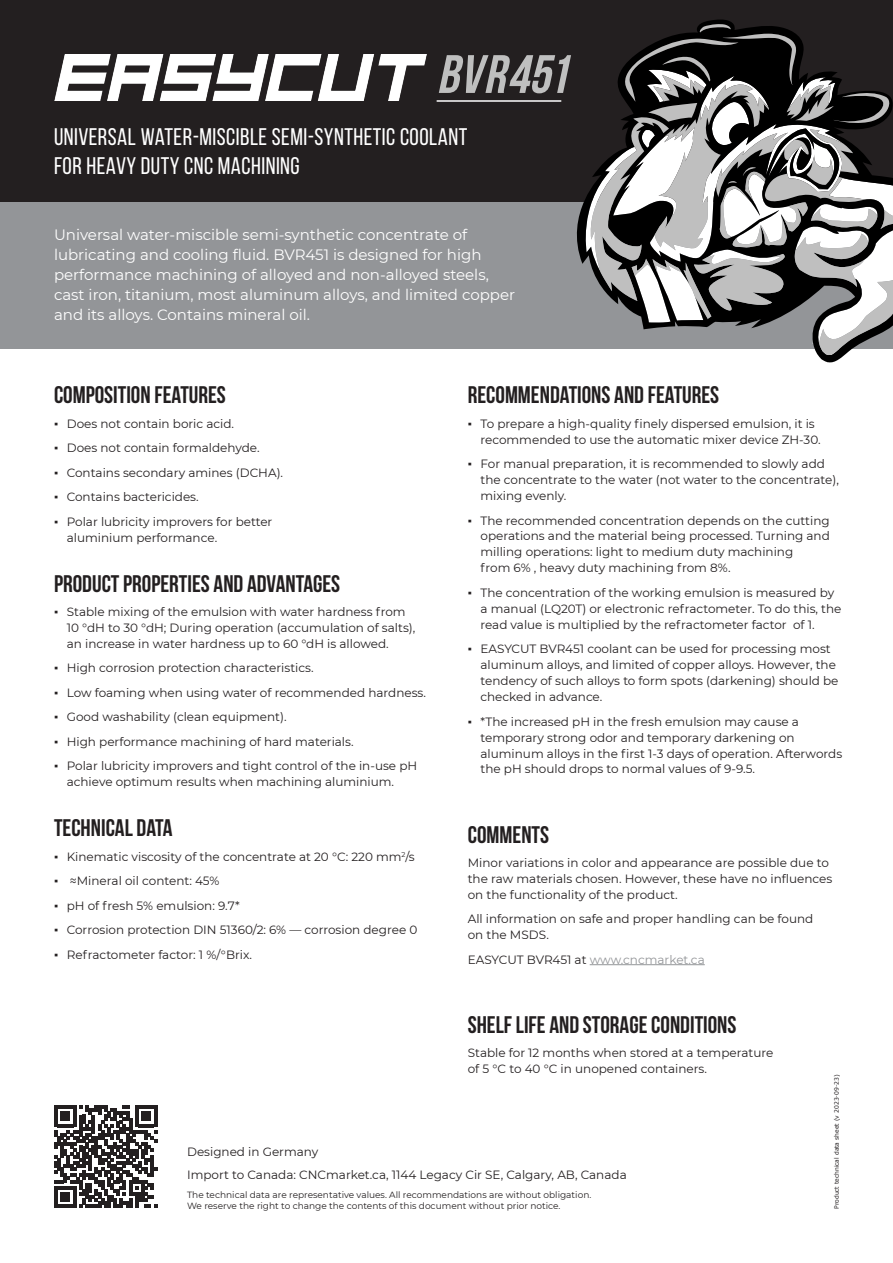
<style>
.page{position:relative;width:893px;height:1263px;background:#fff}
.page>*{position:absolute;margin:0;border:0;box-sizing:border-box;transform-origin:0 0}
.t1{font:italic 700 54px "Bebas Neue";color:#bfbfbf}
.t2{font:700 24px "Bebas Neue";color:#231f20}
.t3{font:24px "Bebas Neue";letter-spacing:.02em;color:#fff}
.t4{font:15px/20px "Montserrat";color:#fff}
.t5{font:12px/15.9px "Montserrat";color:#231f20}
.t6{font:12px "Montserrat";color:#939598}
.t7{font:9px/10.8px "Montserrat";color:#231f20}
.t8{font:6px "Verdana";color:#231f20}
.s1{font-family:"Verdana"}
.s2{color:#231f20}
</style>
<div class="page">
<div style="left:0;top:91px;width:893px;height:258px;background:#939598"></div>
<div style="left:0;top:0;width:893px;height:202px;background:#231f20"></div>
<svg style="left:579px;top:24px;width:314px;height:332px"></svg>
<img style="left:54px;top:55px;width:373px;height:46px">
<hr style="left:590px;top:964px;width:115px;height:1px;background:#939598">
<svg style="left:54px;top:1105px;width:103px;height:103px"></svg>
<hr style="left:437px;top:100px;width:124px;height:2px;background:#fff">
<p class="t1" style="left:437px;top:45px;width:145px">BVR451</p>
<p class="t3" style="left:54px;top:124px;width:415px">UNIVERSAL WATER-MISCIBLE SEMI-SYNTHETIC COOLANT</p>
<p class="t3" style="left:54px;top:153px;width:247px">FOR HEAVY DUTY CNC MACHINING</p>
<p class="t4" style="left:54px;top:224px;width:463px">Universal water-miscible semi-synthetic concentrate of lubricating and cooling fluid. BVR451 is designed for high performance machining of alloyed and non-alloyed steels, cast iron, titanium, most aluminum alloys, and limited copper and its alloys. Contains mineral oil.</p>
<p class="t2" style="left:54px;top:382px;width:173px">COMPOSITION FEATURES</p>
<p class="t5" style="left:54px;top:415px;width:182px"><span class="s1">▪</span> Does not contain boric acid.</p>
<p class="t5" style="left:54px;top:439px;width:207px"><span class="s1">▪</span> Does not contain formaldehyde.</p>
<p class="t5" style="left:54px;top:464px;width:231px"><span class="s1">▪</span> Contains secondary amines (DCHA).</p>
<p class="t5" style="left:54px;top:488px;width:146px"><span class="s1">▪</span> Contains bactericides.</p>
<p class="t5" style="left:67px;top:513px;width:207px;text-indent:-13px"><span class="s1">▪</span> Polar lubricity improvers for better aluminium performance.</p>
<p class="t2" style="left:54px;top:570px;width:288px">PRODUCT PROPERTIES AND ADVANTAGES</p>
<p class="t5" style="left:67px;top:603px;width:350px;text-indent:-13px"><span class="s1">▪</span> Stable mixing of the emulsion with water hardness from<br>10 °dH to 30 °dH; During operation (accumulation of salts), an increase in water hardness up to 60 °dH is allowed.</p>
<p class="t5" style="left:54px;top:660px;width:261px"><span class="s1">▪</span> High corrosion protection characteristics.</p>
<p class="t5" style="left:54px;top:684px;width:373px"><span class="s1">▪</span> Low foaming when using water of recommended hardness.</p>
<p class="t5" style="left:54px;top:709px;width:234px"><span class="s1">▪</span> Good washability (clean equipment).</p>
<p class="t5" style="left:54px;top:733px;width:301px"><span class="s1">▪</span> High performance machining of hard materials.</p>
<p class="t5" style="left:67px;top:758px;width:352px;text-indent:-13px"><span class="s1">▪</span> Polar lubricity improvers and tight control of the in-use pH achieve optimum results when machining aluminium.</p>
<p class="t2" style="left:54px;top:815px;width:120px">TECHNICAL DATA</p>
<p class="t5" style="left:54px;top:848px;width:362px"><span class="s1">▪</span> Kinematic viscosity of the concentrate at 20 °C: 220 mm<sup>2</sup>/s</p>
<p class="t5" style="left:54px;top:873px;width:167px"><span class="s1">▪</span> ≈Mineral oil content: 45%</p>
<p class="t5" style="left:54px;top:897px;width:187px"><span class="s1">▪</span> pH of fresh 5% emulsion: 9.7*</p>
<p class="t5" style="left:54px;top:922px;width:365px"><span class="s1">▪</span> Corrosion protection DIN 51360/2: 6% — corrosion degree 0</p>
<p class="t5" style="left:54px;top:946px;width:199px"><span class="s1">▪</span> Refractometer factor: 1 %/°Brix.</p>
<p class="t2" style="left:468px;top:382px;width:253px">RECOMMENDATIONS AND FEATURES</p>
<p class="t5" style="left:480px;top:415px;width:342px;text-indent:-13px"><span class="s1">▪</span> To prepare a high-quality finely dispersed emulsion, it is recommended to use the automatic mixer device ZH-30.</p>
<p class="t5" style="left:480px;top:455px;width:360px;text-indent:-13px"><span class="s1">▪</span> For manual preparation, it is recommended to slowly add the concentrate to the water (not water to the concentrate), mixing evenly.</p>
<p class="t5" style="left:480px;top:512px;width:351px;text-indent:-13px"><span class="s1">▪</span> The recommended concentration depends on the cutting operations and the material being processed. Turning and milling operations: light to medium duty machining<br>from 6% , heavy duty machining from 8%.</p>
<p class="t5" style="left:480px;top:584px;width:363px;text-indent:-13px"><span class="s1">▪</span> The concentration of the working emulsion is measured by a manual (LQ20T) or electronic refractometer. To do this, the read value is multiplied by the refractometer factor of 1.</p>
<p class="t5" style="left:480px;top:641px;width:360px;text-indent:-13px"><span class="s1">▪</span> EASYCUT BVR451 coolant can be used for processing most aluminum alloys, and limited of copper alloys. However, the tendency of such alloys to form spots (darkening) should be checked in advance.</p>
<p class="t5" style="left:480px;top:713px;width:363px;text-indent:-13px"><span class="s1">▪</span> *The increased pH in the fresh emulsion may cause a temporary strong odor and temporary darkening on aluminum alloys in the first 1-3 days of operation. Afterwords the pH should drops to normal values of 9-9.5.</p>
<p class="t2" style="left:468px;top:821px;width:83px">COMMENTS</p>
<p class="t5" style="left:468px;top:854px;width:366px">Minor variations in color and appearance are possible due to the raw materials chosen. However, these have no influences on the functionality of the product.</p>
<p class="t5" style="left:468px;top:911px;width:347px">All information on safe and proper handling can be found on the MSDS.</p>
<p class="t6" style="left:468px;top:951px;width:238px"><span class="s2">EASYCUT BVR451 at</span> www.cncmarket.ca</p>
<p class="t2" style="left:468px;top:1011px;width:270px">SHELF LIFE AND STORAGE CONDITIONS</p>
<p class="t5" style="left:468px;top:1045px;width:307px">Stable for 12 months when stored at a temperature of 5 °C to 40 °C in unopened containers.</p>
<p class="t5" style="left:187px;top:1143px;width:133px">Designed in Germany</p>
<p class="t5" style="left:187px;top:1166px;width:441px">Import to Canada: CNCmarket.ca, 1144 Legacy Cir SE, Calgary, AB, Canada</p>
<p class="t7" style="left:187px;top:1189px;width:406px">The technical data are representative values. All recommendations are without obligation.<br>We reserve the right to change the contents of this document without prior notice.</p>
<p class="t8" style="left:833px;top:1209px;width:136px;rotate:-90deg">Product technical data sheet (v 2023-09-23)</p>
</div>
